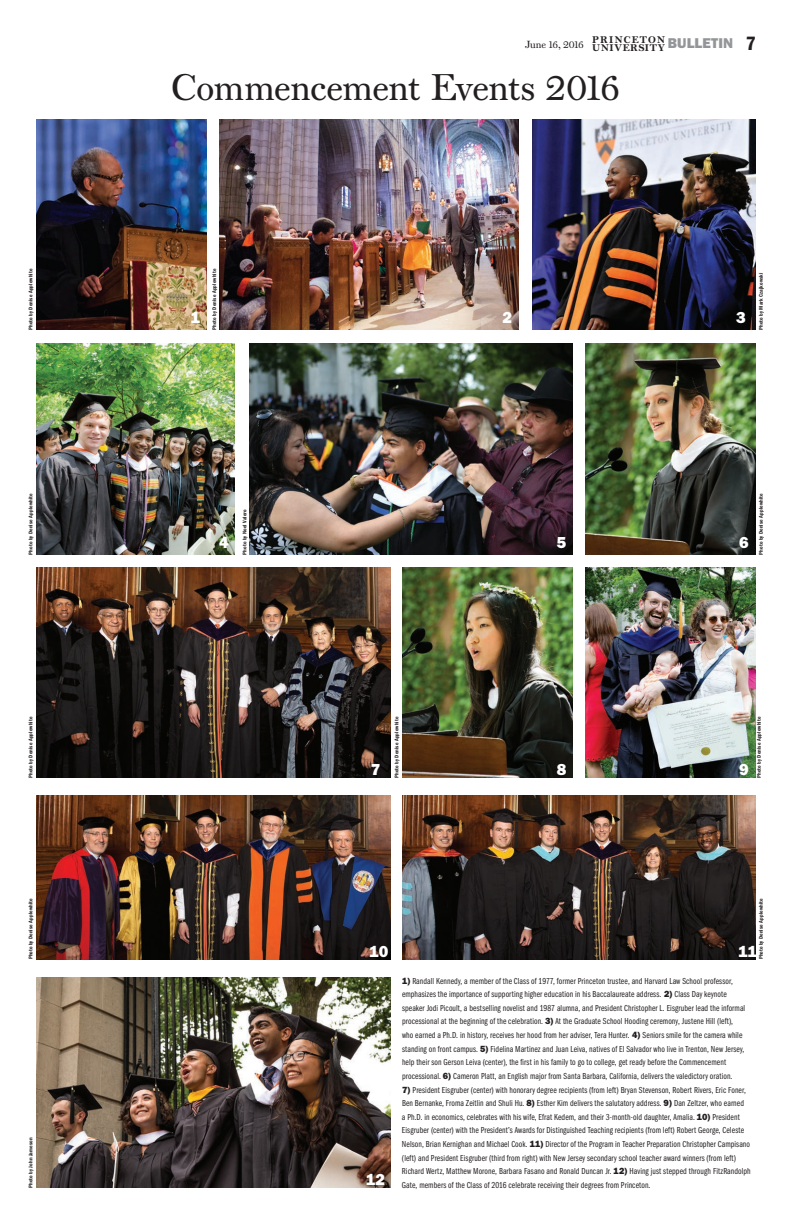
<style>
.page{position:relative;width:792px;height:1224px;background:#fff}
.page>*{position:absolute;margin:0;border:0;box-sizing:border-box;transform-origin:0 0}
.t1{font:36px "Princeton Monti";letter-spacing:-.02em;color:#231f20}
.t2{font:16px "ITC Franklin Gothic Std Hvy";color:#fff}
.t3{font:14.3px "ITC Franklin Gothic Std Hvy";letter-spacing:.01em;color:#939598}
.t4{font:10px "Princeton Monti";letter-spacing:-.045em;color:#231f20}
.t5{font:9.3px "Princeton Monti BD";letter-spacing:.135em;color:#231f20}
.t6{font:9px/13.6px "ITC Franklin Gothic Std Bk Cp";letter-spacing:.01em;color:#231f20}
.t7{font:5.5px "ITC Franklin Gothic Std Dm Cd";letter-spacing:.025em;color:#231f20}
.s1{font-family:"ITC Franklin Gothic Std Dm Cd";font-size:20px;color:#231f20}
.s2{font-family:"ITC Franklin Gothic Std Hvy"}
</style>
<div class="page">
<img style="left:37px;top:120px;width:170px;height:210px">
<img style="left:533px;top:119px;width:223px;height:211px">
<img style="left:220px;top:119px;width:298px;height:211px">
<img style="left:402px;top:796px;width:354px;height:163px">
<img style="left:36px;top:796px;width:354px;height:163px">
<img style="left:36px;top:567px;width:354px;height:211px">
<img style="left:36px;top:977px;width:354px;height:211px">
<img style="left:402px;top:567px;width:171px;height:211px">
<img style="left:585px;top:344px;width:171px;height:211px">
<img style="left:37px;top:344px;width:197px;height:211px">
<img style="left:585px;top:567px;width:171px;height:211px">
<img style="left:249px;top:344px;width:324px;height:211px">
<p class="t5" style="left:592px;top:34px;width:74px">PRINCETON</p>
<p class="t4" style="left:525px;top:39px;width:141px">June 16, 2016 <sub>UNIVERSITY</sub></p>
<h3 class="t3" style="left:668px;top:35px;width:90px">BULLETIN <span class="s1">7</span></h3>
<h1 class="t1" style="left:171px;top:65px;width:451px">Commencement Events 2016</h1>
<p class="t7" style="left:27px;top:330px;width:63px;rotate:-90deg">Photo by Denise Applewhite</p>
<p class="t7" style="left:211px;top:330px;width:63px;rotate:-90deg">Photo by Denise Applewhite</p>
<h2 class="t2" style="left:191px;top:308px;width:11px">1</h2>
<h2 class="t2" style="left:502px;top:308px;width:11px">2</h2>
<h2 class="t2" style="left:736px;top:308px;width:11px">3</h2>
<p class="t7" style="left:758px;top:330px;width:59px;rotate:-90deg">Photo by Mark Czajkowski</p>
<p class="t7" style="left:27px;top:555px;width:63px;rotate:-90deg">Photo by Denise Applewhite</p>
<p class="t7" style="left:241px;top:555px;width:47px;rotate:-90deg">Photo by Noel Valero</p>
<h2 class="t2" style="left:219px;top:533px;width:11px">4</h2>
<h2 class="t2" style="left:557px;top:533px;width:11px">5</h2>
<h2 class="t2" style="left:739px;top:533px;width:11px">6</h2>
<p class="t7" style="left:758px;top:555px;width:63px;rotate:-90deg">Photo by Denise Applewhite</p>
<p class="t7" style="left:27px;top:778px;width:63px;rotate:-90deg">Photo by Denise Applewhite</p>
<p class="t7" style="left:27px;top:959px;width:63px;rotate:-90deg">Photo by Denise Applewhite</p>
<p class="t7" style="left:27px;top:1188px;width:52px;rotate:-90deg">Photo by John Jameson</p>
<h2 class="t2" style="left:371px;top:760px;width:11px">7</h2>
<p class="t7" style="left:393px;top:778px;width:63px;rotate:-90deg">Photo by Denise Applewhite</p>
<p class="t7" style="left:756px;top:778px;width:63px;rotate:-90deg">Photo by Denise Applewhite</p>
<h2 class="t2" style="left:557px;top:760px;width:11px">8</h2>
<h2 class="t2" style="left:739px;top:760px;width:11px">9</h2>
<p class="t7" style="left:758px;top:959px;width:63px;rotate:-90deg">Photo by Denise Applewhite</p>
<h2 class="t2" style="left:370px;top:942px;width:20px">10</h2>
<h2 class="t2" style="left:739px;top:942px;width:20px">11</h2>
<h2 class="t2" style="left:366px;top:1170px;width:20px">12</h2>
<p class="t6" style="left:402px;top:974px;width:345px"><span class="s2">1)</span> Randall Kennedy, a member of the Class of 1977, former Princeton trustee, and Harvard Law School professor, emphasizes the importance of supporting higher education in his Baccalaureate address. <span class="s2">2)</span> Class Day keynote speaker Jodi Picoult, a bestselling novelist and 1987 alumna, and President Christopher L. Eisgruber lead the informal processional at the beginning of the celebration. <span class="s2">3)</span> At the Graduate School Hooding ceremony, Justene Hill (left), who earned a Ph.D. in history, receives her hood from her adviser, Tera Hunter. <span class="s2">4)</span> Seniors smile for the camera while standing on front campus. <span class="s2">5)</span> Fidelina Martinez and Juan Leiva, natives of El Salvador who live in Trenton, New Jersey, help their son Gerson Leiva (center), the first in his family to go to college, get ready before the Commencement processional. <span class="s2">6)</span> Cameron Platt, an English major from Santa Barbara, California, delivers the valedictory oration.</p>
<p class="t6" style="left:402px;top:1083px;width:350px"><span class="s2">7)</span> President Eisgruber (center) with honorary degree recipients (from left) Bryan Stevenson, Robert Rivers, Eric Foner, Ben Bernanke, Froma Zeitlin and Shuli Hu. <span class="s2">8)</span> Esther Kim delivers the salutatory address. <span class="s2">9)</span> Dan Zeltzer, who earned<br>a Ph.D. in economics, celebrates with his wife, Efrat Kedem, and their 3-month-old daughter, Amalia. <span class="s2">10)</span> President Eisgruber (center) with the President’s Awards for Distinguished Teaching recipients (from left) Robert George, Celeste Nelson, Brian Kernighan and Michael Cook. <span class="s2">11)</span> Director of the Program in Teacher Preparation Christopher Campisano (left) and President Eisgruber (third from right) with New Jersey secondary school teacher award winners (from left)<br>Richard Wertz, Matthew Morone, Barbara Fasano and Ronald Duncan Jr. <span class="s2">12)</span> Having just stepped through FitzRandolph Gate, members of the Class of 2016 celebrate receiving their degrees from Princeton.</p>
</div>
